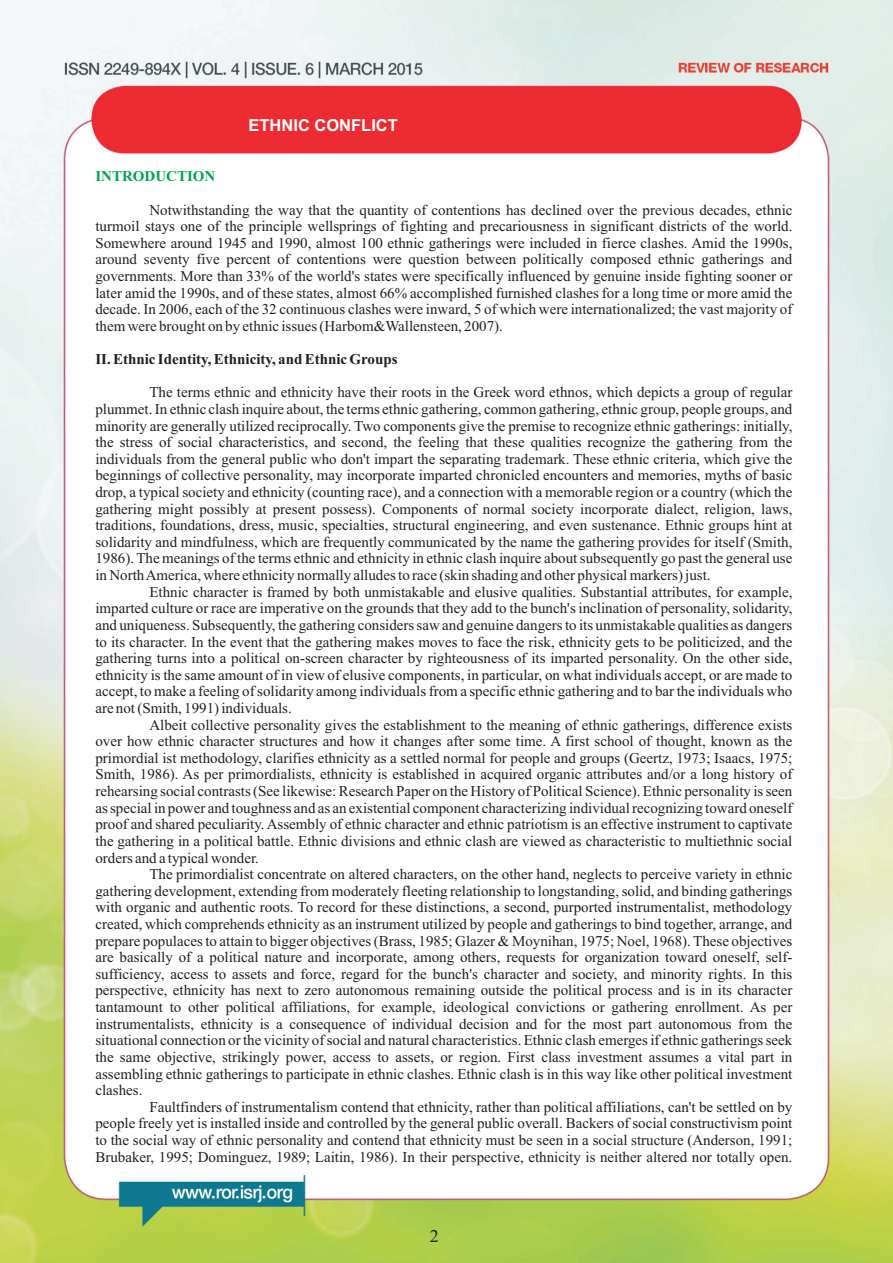
<style>
.page{position:relative;width:893px;height:1263px;background:#fff}
.page>*{position:absolute;margin:0;border:0;box-sizing:border-box;transform-origin:0 0}
.t1{font:18px "Times New Roman";color:#231f20}
.t2{font:700 16.5px "Arial";color:#fff}
.t3{font:15px/16.6px "Times New Roman";color:#231f20;text-align:justify}
.t4{font:700 15px "Times New Roman";color:#231f20}
.t5{font:700 15px "Times New Roman";color:#00a54f}
</style>
<div class="page">
<img style="left:0;top:0;width:893px;height:1263px">
<p class="t2" style="left:249px;top:119px;width:151px">ETHNIC CONFLICT</p>
<p class="t5" style="left:95px;top:171px;width:122px">INTRODUCTION</p>
<p class="t3" style="left:95px;top:203px;width:698px;text-indent:54px">Notwithstanding the way that the quantity of contentions has declined over the previous decades, ethnic turmoil stays one of the principle wellsprings of fighting and precariousness in significant districts of the world.<br>Somewhere around 1945 and 1990, almost 100 ethnic gatherings were included in fierce clashes. Amid the 1990s, around seventy five percent of contentions were question between politically composed ethnic gatherings and governments. More than 33% of the world's states were specifically influenced by genuine inside fighting sooner or later amid the 1990s, and of these states, almost 66% accomplished furnished clashes for a long time or more amid the decade. In 2006, each of the 32 continuous clashes were inward, 5 of which were internationalized; the vast majority of them were brought on by ethnic issues (Harbom&amp;Wallensteen, 2007).</p>
<p class="t4" style="left:95px;top:354px;width:304px">II. Ethnic Identity, Ethnicity, and Ethnic Groups</p>
<p class="t3" style="left:95px;top:385px;width:698px;text-indent:54px">The terms ethnic and ethnicity have their roots in the Greek word ethnos, which depicts a group of regular plummet. In ethnic clash inquire about, the terms ethnic gathering, common gathering, ethnic group, people groups, and minority are generally utilized reciprocally. Two components give the premise to recognize ethnic gatherings: initially, the stress of social characteristics, and second, the feeling that these qualities recognize the gathering from the individuals from the general public who don't impart the separating trademark. These ethnic criteria, which give the beginnings of collective personality, may incorporate imparted chronicled encounters and memories, myths of basic drop, a typical society and ethnicity (counting race), and a connection with a memorable region or a country (which the gathering might possibly at present possess). Components of normal society incorporate dialect, religion, laws, traditions, foundations, dress, music, specialties, structural engineering, and even sustenance. Ethnic groups hint at solidarity and mindfulness, which are frequently communicated by the name the gathering provides for itself (Smith, 1986). The meanings of the terms ethnic and ethnicity in ethnic clash inquire about subsequently go past the general use in North America, where ethnicity normally alludes to race (skin shading and other physical markers) just.</p>
<p class="t3" style="left:95px;top:585px;width:698px;text-indent:54px">Ethnic character is framed by both unmistakable and elusive qualities. Substantial attributes, for example, imparted culture or race are imperative on the grounds that they add to the bunch's inclination of personality, solidarity, and uniqueness. Subsequently, the gathering considers saw and genuine dangers to its unmistakable qualities as dangers to its character. In the event that the gathering makes moves to face the risk, ethnicity gets to be politicized, and the gathering turns into a political on-screen character by righteousness of its imparted personality. On the other side, ethnicity is the same amount of in view of elusive components, in particular, on what individuals accept, or are made to accept, to make a feeling of solidarity among individuals from a specific ethnic gathering and to bar the individuals who are not (Smith, 1991) individuals.</p>
<p class="t3" style="left:95px;top:718px;width:698px;text-indent:54px">Albeit collective personality gives the establishment to the meaning of ethnic gatherings, difference exists over how ethnic character structures and how it changes after some time. A first school of thought, known as the primordial ist methodology, clarifies ethnicity as a settled normal for people and groups (Geertz, 1973; Isaacs, 1975; Smith, 1986). As per primordialists, ethnicity is established in acquired organic attributes and/or a long history of rehearsing social contrasts (See likewise: Research Paper on the History of Political Science). Ethnic personality is seen as special in power and toughness and as an existential component characterizing individual recognizing toward oneself proof and shared peculiarity. Assembly of ethnic character and ethnic patriotism is an effective instrument to captivate the gathering in a political battle. Ethnic divisions and ethnic clash are viewed as characteristic to multiethnic social orders and a typical wonder.</p>
<p class="t3" style="left:95px;top:867px;width:698px;text-indent:54px">The primordialist concentrate on altered characters, on the other hand, neglects to perceive variety in ethnic gathering development, extending from moderately fleeting relationship to longstanding, solid, and binding gatherings with organic and authentic roots. To record for these distinctions, a second, purported instrumentalist, methodology created, which comprehends ethnicity as an instrument utilized by people and gatherings to bind together, arrange, and prepare populaces to attain to bigger objectives (Brass, 1985; Glazer &amp; Moynihan, 1975; Noel, 1968). These objectives are basically of a political nature and incorporate, among others, requests for organization toward oneself, self&shy;sufficiency, access to assets and force, regard for the bunch's character and society, and minority rights. In this perspective, ethnicity has next to zero autonomous remaining outside the political process and is in its character tantamount to other political affiliations, for example, ideological convictions or gathering enrollment. As per instrumentalists, ethnicity is a consequence of individual decision and for the most part autonomous from the situational connection or the vicinity of social and natural characteristics. Ethnic clash emerges if ethnic gatherings seek the same objective, strikingly power, access to assets, or region. First class investment assumes a vital part in assembling ethnic gatherings to participate in ethnic clashes. Ethnic clash is in this way like other political investment clashes.</p>
<p class="t3" style="left:95px;top:1100px;width:699px;text-indent:54px">Faultfinders of instrumentalism contend that ethnicity, rather than political affiliations, can't be settled on by people freely yet is installed inside and controlled by the general public overall. Backers of social constructivism point to the social way of ethnic personality and contend that ethnicity must be seen in a social structure (Anderson, 1991; Brubaker, 1995; Dominguez, 1989; Laitin, 1986). In their perspective, ethnicity is neither altered nor totally open.</p>
<p class="t1" style="left:430px;top:1229px;width:10px">2</p>
</div>
